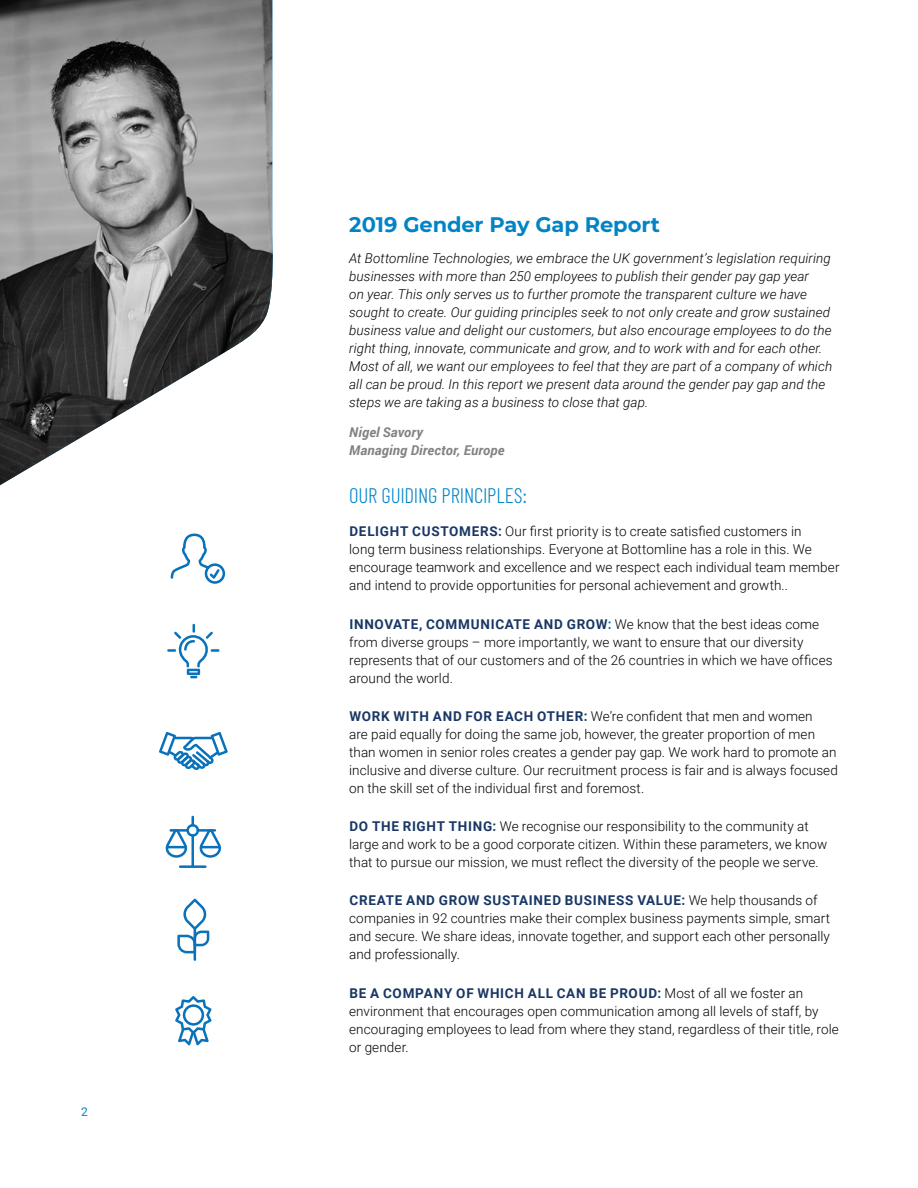
<style>
.page{position:relative;width:918px;height:1188px;background:#fff}
.page>*{position:absolute;margin:0;border:0;box-sizing:border-box;transform-origin:0 0}
.H1__Montserrat_Bold{font:700 21px "Montserrat";letter-spacing:-.005em;color:#0084c5}
.BODY__Roboto_Light_9{font:300 21px "Barlow Condensed";letter-spacing:-.01em;color:#0084c5}
.BODY__Roboto_Light_9-2{font:300 13.5px/18px "Roboto";letter-spacing:.005em;color:#000}
.BODY__Roboto_Light_9-3{font:italic 300 13.5px/18px "Roboto";letter-spacing:.005em;color:#000}
.BODY__Roboto_Light_9-4{font:italic 700 13.5px/18px "Roboto";letter-spacing:.015em;color:#818383}
.t1{font:12px "Roboto";color:#0084c5}
.s1{font-weight:700;color:#193764}
.s2{font-weight:700;color:#0771ba}
</style>
<div class="page">
<img style="left:0;top:0;width:273px;height:485px">
<hr style="left:194px;top:927px;width:2px;height:34px;background:#0972ba">
<svg style="left:177px;top:899px;width:32px;height:54px"></svg>
<svg style="left:171px;top:534px;width:54px;height:50px"></svg>
<svg style="left:175px;top:996px;width:37px;height:49px"></svg>
<svg style="left:159px;top:732px;width:69px;height:38px"></svg>
<svg style="left:166px;top:816px;width:55px;height:52px"></svg>
<svg style="left:167px;top:624px;width:52px;height:54px"></svg>
<p class="t1" style="left:81px;top:1103px;width:8px">2</p>
<p class="H1__Montserrat_Bold" style="left:349px;top:209px;width:312px">2019 Gender Pay Gap Report</p>
<p class="BODY__Roboto_Light_9-3" style="left:349px;top:249px;width:485px">At Bottomline Technologies, we embrace the UK government’s legislation requiring businesses with more than 250 employees to publish their gender pay gap year<br>on year. This only serves us to further promote the transparent culture we have sought to create. Our guiding principles seek to not only create and grow sustained business value and delight our customers, but also encourage employees to do the right thing, innovate, communicate and grow, and to work with and for each other.<br>Most of all, we want our employees to feel that they are part of a company of which all can be proud. In this report we present data around the gender pay gap and the steps we are taking as a business to close that gap.</p>
<p class="BODY__Roboto_Light_9-4" style="left:349px;top:422px;width:157px">Nigel Savory<br>Managing Director, Europe</p>
<p class="BODY__Roboto_Light_9" style="left:349px;top:482px;width:179px">OUR GUIDING PRINCIPLES:</p>
<p class="BODY__Roboto_Light_9-2" style="left:349px;top:522px;width:492px"><span class="s1">DELIGHT CUSTOMERS:</span> Our first priority is to create satisfied customers in<br>long term business relationships. Everyone at Bottomline has a role in this. We encourage teamwork and excellence and we respect each individual team member and intend to provide opportunities for personal achievement and growth..</p>
<p class="BODY__Roboto_Light_9-2" style="left:349px;top:614px;width:485px"><span class="s1">INNOVATE, COMMUNICATE AND GROW</span><span class="s2">:</span> We know that the best ideas come from diverse groups – more importantly, we want to ensure that our diversity represents that of our customers and of the 26 countries in which we have offices around the world.</p>
<p class="BODY__Roboto_Light_9-2" style="left:349px;top:707px;width:490px"><span class="s1">WORK WITH AND FOR EACH OTHER:</span> We’re confident that men and women<br>are paid equally for doing the same job, however, the greater proportion of men than women in senior roles creates a gender pay gap. We work hard to promote an inclusive and diverse culture. Our recruitment process is fair and is always focused on the skill set of the individual first and foremost.</p>
<p class="BODY__Roboto_Light_9-2" style="left:349px;top:817px;width:480px"><span class="s1">DO THE RIGHT THING:</span> We recognise our responsibility to the community at large and work to be a good corporate citizen. Within these parameters, we know that to pursue our mission, we must reflect the diversity of the people we serve.</p>
<p class="BODY__Roboto_Light_9-2" style="left:349px;top:891px;width:482px"><span class="s1">CREATE AND GROW SUSTAINED BUSINESS VALUE:</span> We help thousands of companies in 92 countries make their complex business payments simple, smart and secure. We share ideas, innovate together, and support each other personally and professionally.</p>
<p class="BODY__Roboto_Light_9-2" style="left:349px;top:983px;width:491px"><span class="s1">BE A COMPANY OF WHICH ALL CAN BE PROUD:</span> Most of all we foster an environment that encourages open communication among all levels of staff, by encouraging employees to lead from where they stand, regardless of their title, role or gender.</p>
</div>
